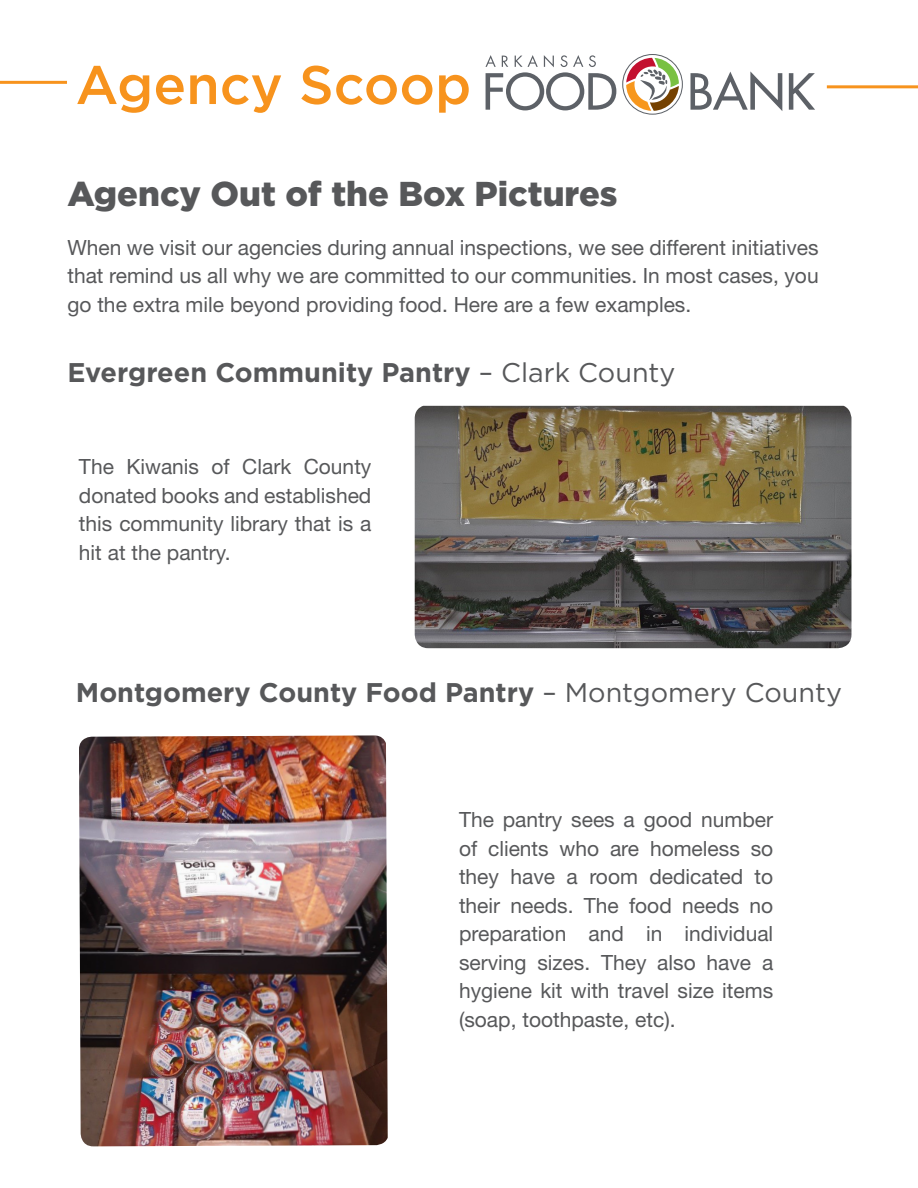
<style>
.page{position:relative;width:918px;height:1188px;background:#fff}
.page>*{position:absolute;margin:0;border:0;box-sizing:border-box;transform-origin:0 0}
.t1{font:500 54.15px "Gotham";color:#f7931d}
.t2{font:900 34.5px "Gotham";color:#57585a}
.t3{font:700 27px "Gotham";color:#57585a}
.t4{font:21px/28.5px "Helvetica Neue LT Std";color:#57585a;text-align:justify}
.s1{font-weight:400}
</style>
<div class="page">
<svg style="left:691px;top:71px;width:91px;height:40px"></svg>
<svg style="left:789px;top:73px;width:26px;height:37px"></svg>
<svg style="left:485px;top:55px;width:131px;height:55px"></svg>
<svg style="left:622px;top:54px;width:61px;height:61px"></svg>
<hr style="left:0;top:81px;width:67px;height:3px;background:#f7931d">
<hr style="left:827px;top:85px;width:91px;height:3px;background:#f7931d">
<img style="left:415px;top:406px;width:436px;height:242px">
<img style="left:79px;top:735px;width:309px;height:411px">
<p class="t1" style="left:76px;top:49px;width:397px">Agency Scoop</p>
<p class="t2" style="left:67px;top:171px;width:552px">Agency Out of the Box Pictures</p>
<p class="t4" style="left:67px;top:233px;width:753px">When we visit our agencies during annual inspections, we see different initiatives that remind us all why we are committed to our communities. In most cases, you go the extra mile beyond providing food. Here are a few examples.</p>
<p class="t3" style="left:67px;top:354px;width:610px">Evergreen Community Pantry <span class="s1">– Clark County</span></p>
<p class="t4" style="left:79px;top:452px;width:294px">The Kiwanis of Clark County donated books and established this community library that is a hit at the pantry.</p>
<p class="t3" style="left:76px;top:674px;width:768px">Montgomery County Food Pantry <span class="s1">– Montgomery County</span></p>
<p class="t4" style="left:459px;top:805px;width:316px">The pantry sees a good number of clients who are homeless so they have a room dedicated to their needs. The food needs no preparation and in individual serving sizes. They also have a hygiene kit with travel size items (soap, toothpaste, etc).</p>
</div>
